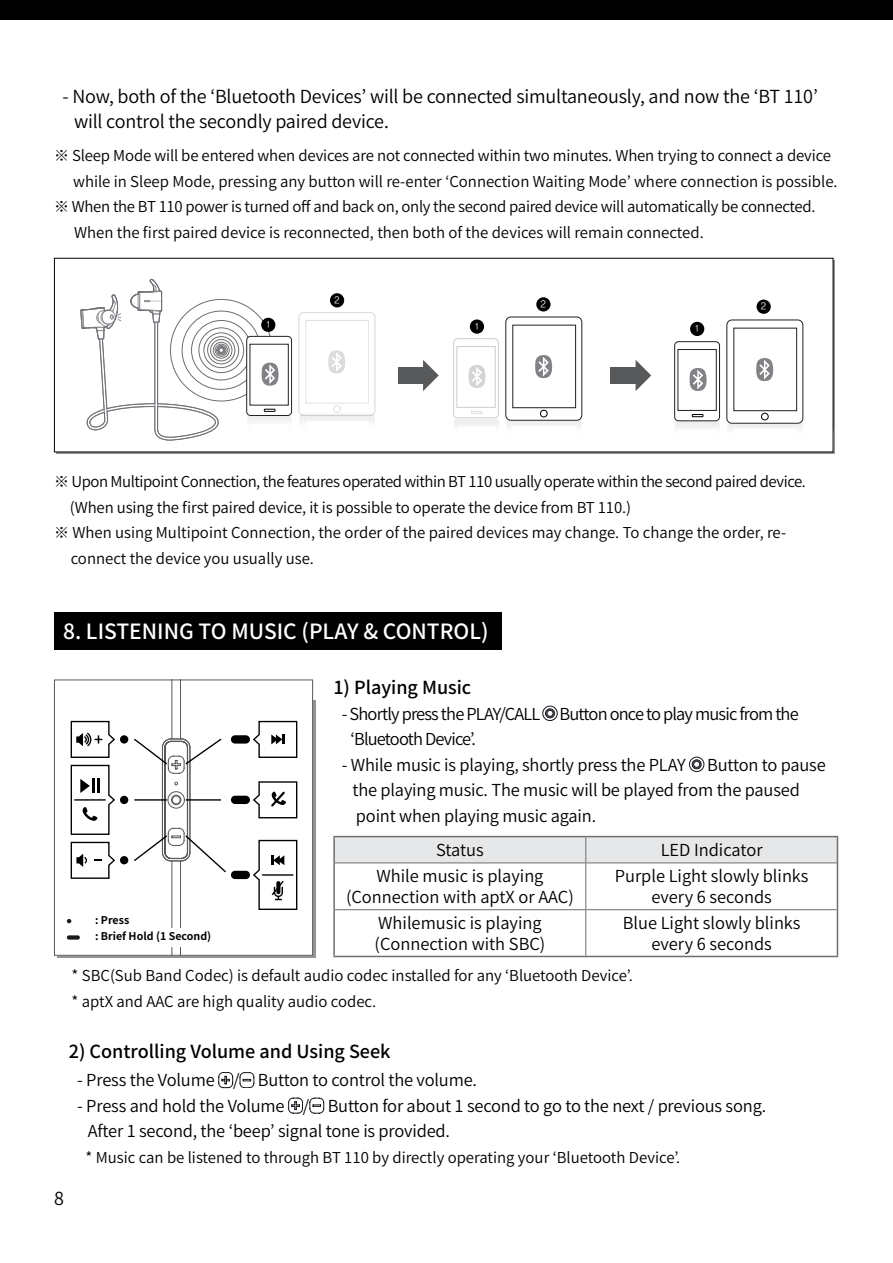
<style>
.page{position:relative;width:893px;height:1263px;background:#fff}
.page>*{position:absolute;margin:0;border:0;box-sizing:border-box;transform-origin:0 0}
.t1{font:500 21px "Source Han Sans";color:#fff}
.t2{font:18px/25.5px "Source Han Sans";letter-spacing:-.01em;color:#000}
.t3{font:500 18px "Source Han Sans";color:#000}
.t4{font:16.5px/21px "Source Han Sans";letter-spacing:-.01em;color:#000}
.t5{font:16.5px/25.5px "Source Han Sans";letter-spacing:-.05em;color:#000}
.t6{font:15px/25.5px "Source Han Sans";letter-spacing:-.01em;color:#000}
.t7{font:15px "Source Han Sans";letter-spacing:-.03em;color:#000}
.t8{font:700 10.65px "Source Han Sans";color:#000}
.t9{font:9.9px "YDIYGO320";color:#fff}
.t10{font:9.15px "YDIYGO320";color:#fff}
</style>
<div class="page">
<div style="left:0;top:0;width:893px;height:19px;background:#000"></div>
<div style="left:330px;top:293px;width:14px;height:14px;background:#000;border-radius:50%"></div>
<svg style="left:423px;top:360px;width:7px;height:7px"></svg>
<div style="left:610px;top:367px;width:28px;height:17px;background:#58595b"></div>
<svg style="left:636px;top:360px;width:12px;height:12px"></svg>
<div style="left:204px;top:333px;width:35px;height:35px;border:1px solid #6d6e71;border-radius:50%"></div>
<div style="left:207px;top:336px;width:28px;height:28px;border:1px solid #6d6e71;border-radius:50%"></div>
<div style="left:210px;top:339px;width:22px;height:22px;border:1px solid #6d6e71;border-radius:50%"></div>
<div style="left:213px;top:342px;width:16px;height:16px;border:1px solid #6d6e71;border-radius:50%"></div>
<div style="left:215px;top:344px;width:13px;height:12px;border:1px solid #6d6e71;border-radius:50%"></div>
<div style="left:216px;top:345px;width:10px;height:10px;border:1px solid #6d6e71;border-radius:50%"></div>
<svg style="left:247px;top:336px;width:45px;height:79px"></svg>
<div style="left:247px;top:336px;width:45px;height:80px;border:1px solid #1f2021;border-radius:4px"></div>
<div style="left:250px;top:344px;width:38px;height:61px;background:#fff"></div>
<svg style="left:262px;top:363px;width:16px;height:4px"></svg>
<div style="left:299px;top:312px;width:76px;height:104px;border:1px solid #6d6e71;border-radius:5px"></div>
<svg style="left:328px;top:350px;width:17px;height:17px"></svg>
<img style="left:224px;top:367px;width:211px;height:55px">
<div style="left:261px;top:318px;width:14px;height:14px;background:#000;border-radius:50%"></div>
<div style="left:470px;top:319px;width:14px;height:15px;background:#000;border-radius:50%"></div>
<div style="left:536px;top:297px;width:14px;height:14px;background:#000;border-radius:50%"></div>
<div style="left:453px;top:338px;width:46px;height:80px;border:1px solid #6d6e71;border-radius:4px"></div>
<svg style="left:469px;top:365px;width:16px;height:7px"></svg>
<svg style="left:506px;top:317px;width:76px;height:103px"></svg>
<div style="left:506px;top:317px;width:76px;height:103px;border:1px solid #1f2021;border-radius:5px"></div>
<div style="left:513px;top:325px;width:63px;height:83px;background:#fff"></div>
<div style="left:513px;top:325px;width:63px;height:83px;border:1px solid #1f2021"></div>
<svg style="left:535px;top:355px;width:18px;height:17px"></svg>
<img style="left:365px;top:372px;width:285px;height:55px">
<div style="left:690px;top:322px;width:14px;height:14px;background:#000;border-radius:50%"></div>
<div style="left:756px;top:300px;width:15px;height:14px;background:#000;border-radius:50%"></div>
<div style="left:674px;top:341px;width:46px;height:80px;border:1px solid #1f2021;border-radius:4px"></div>
<div style="left:678px;top:349px;width:38px;height:62px;border:1px solid #1f2021"></div>
<svg style="left:690px;top:368px;width:16px;height:6px"></svg>
<svg style="left:727px;top:320px;width:76px;height:103px"></svg>
<div style="left:727px;top:320px;width:76px;height:103px;border:1px solid #1f2021;border-radius:5px"></div>
<div style="left:734px;top:328px;width:63px;height:83px;background:#fff"></div>
<div style="left:734px;top:328px;width:63px;height:83px;border:1px solid #1f2021"></div>
<svg style="left:756px;top:358px;width:18px;height:16px"></svg>
<img style="left:586px;top:374px;width:218px;height:55px">
<svg style="left:80px;top:278px;width:144px;height:163px"></svg>
<svg style="left:542px;top:706px;width:16px;height:16px"></svg>
<svg style="left:689px;top:757px;width:15px;height:16px"></svg>
<div style="left:54px;top:612px;width:448px;height:37px;background:#000"></div>
<hr style="left:585px;top:863px;width:1px;height:46px;background:#6d6e71">
<hr style="left:335px;top:909px;width:251px;height:1px;background:#6d6e71">
<hr style="left:586px;top:909px;width:251px;height:1px;background:#6d6e71">
<hr style="left:585px;top:910px;width:1px;height:46px;background:#6d6e71">
<hr style="left:333px;top:836px;width:253px;height:1px;background:#6d6e71">
<hr style="left:333px;top:837px;width:2px;height:26px;background:#6d6e71">
<svg style="left:334px;top:836px;width:504px;height:27px;background:#dcddde"></svg>
<hr style="left:333px;top:863px;width:2px;height:47px;background:#6d6e71">
<hr style="left:837px;top:863px;width:1px;height:47px;background:#6d6e71">
<hr style="left:333px;top:910px;width:2px;height:46px;background:#6d6e71">
<hr style="left:837px;top:910px;width:1px;height:46px;background:#6d6e71">
<hr style="left:333px;top:956px;width:253px;height:1px;background:#6d6e71">
<hr style="left:586px;top:956px;width:252px;height:1px;background:#6d6e71">
<div style="left:120px;top:735px;width:8px;height:8px;background:#000;border-radius:50%"></div>
<div style="left:120px;top:796px;width:8px;height:8px;background:#000;border-radius:50%"></div>
<div style="left:120px;top:856px;width:8px;height:8px;background:#000;border-radius:50%"></div>
<svg style="left:134px;top:682px;width:164px;height:271px"></svg>
<svg style="left:71px;top:720px;width:44px;height:159px"></svg>
<div style="left:54px;top:680px;width:259px;height:275px;border:1px solid #58595b"></div>
<svg style="left:67px;top:919px;width:4px;height:4px"></svg>
<div style="left:67px;top:935px;width:13px;height:5px;background:#1a1a19;border-radius:2px"></div>
<svg style="left:218px;top:1072px;width:15px;height:16px"></svg>
<svg style="left:239px;top:1072px;width:15px;height:16px"></svg>
<svg style="left:288px;top:1098px;width:15px;height:16px"></svg>
<svg style="left:309px;top:1098px;width:15px;height:15px"></svg>
<div style="left:148px;top:927px;width:65px;height:19px;background:#fff"></div>
<p class="t2" style="left:74px;top:84px;width:745px;text-indent:-12px">- Now, both of the ‘Bluetooth Devices’ will be connected simultaneously, and now the ‘BT 110’ will control the secondly paired device.</p>
<p class="t6" style="left:54px;top:143px;width:778px">※ Sleep Mode will be entered when devices are not connected within two minutes. When trying to connect a device</p>
<p class="t6" style="left:73px;top:169px;width:766px">while in Sleep Mode, pressing any button will re-enter ‘Connection Waiting Mode’ where connection is possible.</p>
<p class="t6" style="left:54px;top:194px;width:763px">※ When the BT 110 power is turned off and back on, only the second paired device will automatically be connected.</p>
<p class="t6" style="left:74px;top:220px;width:631px">When the first paired device is reconnected, then both of the devices will remain connected.</p>
<p class="t9" style="left:334px;top:294px;width:7px">2</p>
<p class="t10" style="left:266px;top:319px;width:7px">1</p>
<p class="t10" style="left:474px;top:321px;width:7px">1</p>
<p class="t9" style="left:541px;top:298px;width:7px">2</p>
<p class="t10" style="left:695px;top:323px;width:7px">1</p>
<p class="t9" style="left:761px;top:301px;width:7px">2</p>
<p class="t7" style="left:54px;top:473px;width:753px">※ Upon Multipoint Connection, the features operated within BT 110 usually operate within the second paired device.</p>
<p class="t6" style="left:70px;top:495px;width:562px">(When using the first paired device, it is possible to operate the device from BT 110.)</p>
<p class="t6" style="left:54px;top:520px;width:734px">※ When using Multipoint Connection, the order of the paired devices may change. To change the order, re-</p>
<p class="t6" style="left:71px;top:546px;width:245px">connect the device you usually use.</p>
<h1 class="t1" style="left:63px;top:620px;width:427px">8. LISTENING TO MUSIC (PLAY &amp; CONTROL)</h1>
<p class="t3" style="left:333px;top:677px;width:139px">1) Playing Music</p>
<p class="t5" style="left:350px;top:701px;width:450px;text-indent:-9px">- Shortly press the PLAY/CALL Button once to play music from the ‘Bluetooth Device’.</p>
<p class="t4" style="left:342px;top:754px;width:345px">- While music is playing, shortly press the PLAY</p>
<p class="t4" style="left:352px;top:752px;width:475px;line-height:25.5px;text-indent:355px">Button to pause the playing music. The music will be played from the paused point when playing music again.</p>
<p class="t4" style="left:436px;top:839px;width:49px">Status</p>
<p class="t4" style="left:661px;top:839px;width:103px">LED Indicator</p>
<p class="t4" style="left:346px;top:866px;width:229px;text-align:center">While music is playing (Connection with aptX or AAC)</p>
<p class="t4" style="left:615px;top:866px;width:195px;text-align:center">Purple Light slowly blinks every 6 seconds</p>
<p class="t4" style="left:375px;top:913px;width:172px">Whilemusic is playing (Connection with SBC)</p>
<p class="t4" style="left:623px;top:913px;width:179px;text-align:center">Blue Light slowly blinks every 6 seconds</p>
<p class="t6" style="left:72px;top:963px;width:563px">* SBC(Sub Band Codec) is default audio codec installed for any ‘Bluetooth Device’. * aptX and AAC are high quality audio codec.</p>
<p class="t8" style="left:95px;top:914px;width:36px">: Press</p>
<p class="t8" style="left:95px;top:930px;width:118px">: Brief Hold (1 Second)</p>
<p class="t3" style="left:69px;top:1041px;width:323px">2) Controlling Volume and Using Seek</p>
<p class="t4" style="left:77px;top:1070px;width:401px">- Press the Volume / Button to control the volume.</p>
<p class="t4" style="left:88px;top:1093px;width:680px;line-height:25.5px;text-indent:-11px">- Press and hold the Volume / Button for about 1 second to go to the next / previous song.<br>After 1 second, the ‘beep’ signal tone is provided.</p>
<p class="t6" style="left:86px;top:1145px;width:596px">* Music can be listened to through BT 110 by directly operating your ‘Bluetooth Device’.</p>
<p class="t2" style="left:54px;top:1185px;width:11px">8</p>
</div>
